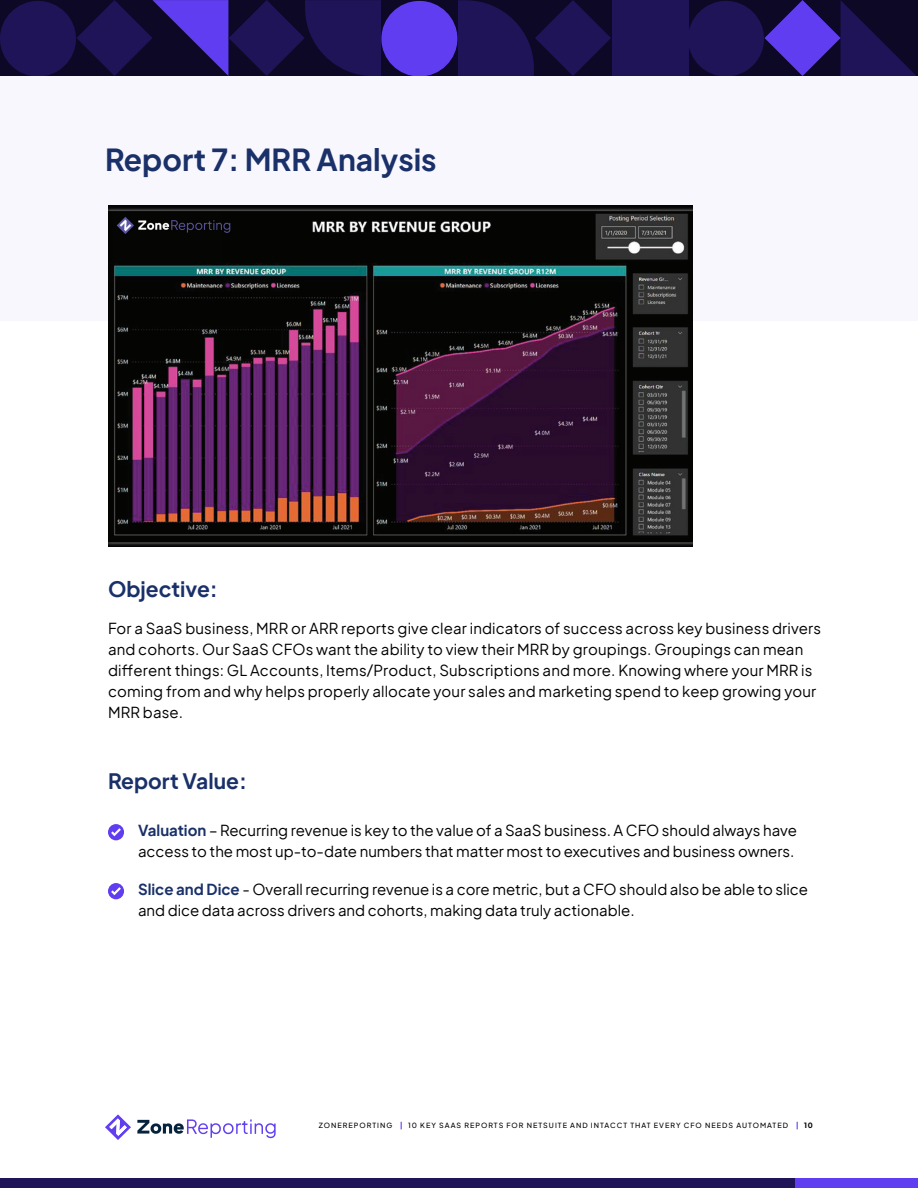
<style>
.page{position:relative;width:918px;height:1188px;background:#fff}
.page>*{position:absolute;margin:0;border:0;box-sizing:border-box;transform-origin:0 0}
.t1{font:700 30px "Plus Jakarta Sans";color:#1a3069}
.t2{font:700 21px "Plus Jakarta Sans";color:#1a3069}
.t3{font:15px/21px "Plus Jakarta Sans";color:#000}
.t4{font:500 7.2px "Plus Jakarta Sans";letter-spacing:.14em;color:#000}
.s1{font-weight:700;color:#1a3069}
.s2{font-weight:800;color:#613df2}
.s3{font-weight:800}
</style>
<div class="page">
<svg style="left:105px;top:1114px;width:26px;height:26px"></svg>
<svg style="left:137px;top:1119px;width:139px;height:19px"></svg>
<div style="left:0;top:1178px;width:795px;height:10px;background:#1f1457"></div>
<div style="left:795px;top:1178px;width:123px;height:10px;background:#613df2"></div>
<div style="left:0;top:0;width:918px;height:76px;background:#0d0826"></div>
<div style="left:0;top:1px;width:76px;height:76px;background:#1f1457;border-radius:50%"></div>
<div style="left:381px;top:1px;width:76px;height:76px;background:#613df2;border-radius:50%"></div>
<svg style="left:458px;top:0;width:153px;height:76px"></svg>
<div style="left:612px;top:0;width:76px;height:76px;background:#1f1457"></div>
<svg style="left:765px;top:0;width:151px;height:76px"></svg>
<div style="left:688px;top:1px;width:76px;height:76px;background:#1f1457;border-radius:50%"></div>
<svg style="left:77px;top:0;width:304px;height:76px"></svg>
<div style="left:0;top:77px;width:918px;height:244px;background:#f9f7fe"></div>
<img style="left:108px;top:206px;width:584px;height:341px">
<svg style="left:108px;top:824px;width:16px;height:16px"></svg>
<svg style="left:108px;top:883px;width:16px;height:16px"></svg>
<p class="t1" style="left:105px;top:134px;width:333px">Report 7: MRR Analysis</p>
<p class="t2" style="left:108px;top:571px;width:111px">Objective:</p>
<p class="t3" style="left:108px;top:617px;width:715px">For a SaaS business, MRR or ARR reports give clear indicators of success across key business drivers and cohorts. Our SaaS CFOs want the ability to view their MRR by groupings. Groupings can mean different things: GL Accounts, Items/Product, Subscriptions and more. Knowing where your MRR is coming from and why helps properly allocate your sales and marketing spend to keep growing your MRR base.</p>
<p class="t2" style="left:108px;top:763px;width:140px">Report Value:</p>
<p class="t3" style="left:138px;top:819px;width:660px"><span class="s1">Valuation</span> – Recurring revenue is key to the value of a SaaS business. A CFO should always have access to the most up-to-date numbers that matter most to executives and business owners.</p>
<p class="t3" style="left:138px;top:878px;width:672px"><span class="s1">Slice and Dice</span> - Overall recurring revenue is a core metric, but a CFO should also be able to slice and dice data across drivers and cohorts, making data truly actionable.</p>
<p class="t4" style="left:319px;top:1119px;width:496px">ZONEREPORTING <span class="s2">|</span> 10 KEY SAAS REPORTS FOR NETSUITE AND INTACCT THAT EVERY CFO NEEDS AUTOMATED <span class="s2">|</span> <span class="s3">10</span></p>
</div>
